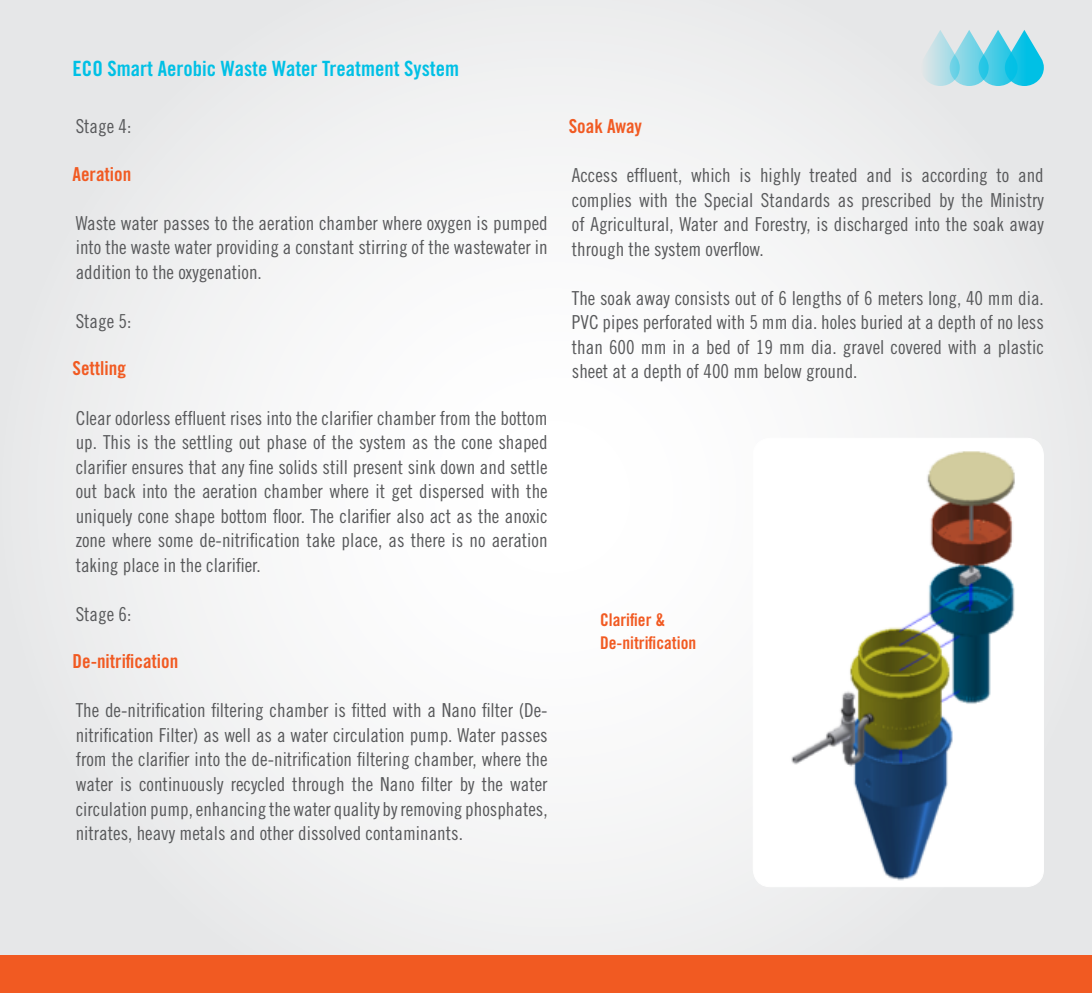
<style>
.page{position:relative;width:1092px;height:993px;background:#fff}
.page>*{position:absolute;margin:0;border:0;box-sizing:border-box;transform-origin:0 0}
.t1{font:21px "Trade Gothic LT Std Bd Cn 20";color:#00c0e5}
.t2{font:19.25px/24.5px "Trade Gothic LT Std Cn 18";color:#58595b;text-align:justify}
.t3{font:19.25px "Trade Gothic LT Std Bd Cn 20";color:#f15a22}
.t4{font:17.5px/22.8px "Trade Gothic LT Std Bd Cn 20";color:#f15a22}
</style>
<div class="page">
<div style="left:0;top:0;width:1091px;height:992px;background:#f1f2f2"></div>
<svg style="left:920px;top:30px;width:123px;height:56px"></svg>
<div style="left:0;top:955px;width:1091px;height:37px;background:#f15a22"></div>
<img style="left:754px;top:438px;width:289px;height:448px">
<div style="left:752px;top:438px;width:291px;height:448px;border:1px solid #fff;border-radius:17px"></div>
<p class="t1" style="left:72px;top:56px;width:388px">ECO Smart Aerobic Waste Water Treatment System</p>
<p class="t2" style="left:76px;top:114px;width:57px">Stage 4:</p>
<p class="t3" style="left:72px;top:162px;width:60px">Aeration</p>
<p class="t2" style="left:76px;top:210px;width:473px">Waste water passes to the aeration chamber where oxygen is pumped into the waste water providing a constant stirring of the wastewater in addition to the oxygenation.</p>
<p class="t2" style="left:76px;top:308px;width:57px">Stage 5:</p>
<p class="t3" style="left:72px;top:357px;width:55px">Settling</p>
<p class="t2" style="left:76px;top:405px;width:473px">Clear odorless effluent rises into the clarifier chamber from the bottom up. This is the settling out phase of the system as the cone shaped clarifier ensures that any fine solids still present sink down and settle out back into the aeration chamber where it get dispersed with the uniquely cone shape bottom floor. The clarifier also act as the anoxic zone where some de-nitrification take place, as there is no aeration taking place in the clarifier.</p>
<p class="t2" style="left:76px;top:601px;width:57px">Stage 6:</p>
<p class="t3" style="left:72px;top:649px;width:107px">De-nitrification</p>
<p class="t2" style="left:76px;top:697px;width:473px">The de-nitrification filtering chamber is fitted with a Nano filter (De&shy;nitrification Filter) as well as a water circulation pump. Water passes from the clarifier into the de-nitrification filtering chamber, where the water is continuously recycled through the Nano filter by the water circulation pump, enhancing the water quality by removing phosphates, nitrates, heavy metals and other dissolved contaminants.</p>
<p class="t3" style="left:568px;top:114px;width:75px">Soak Away</p>
<p class="t2" style="left:572px;top:163px;width:473px">Access effluent, which is highly treated and is according to and complies with the Special Standards as prescribed by the Ministry of Agricultural, Water and Forestry, is discharged into the soak away through the system overflow.</p>
<p class="t2" style="left:572px;top:285px;width:473px">The soak away consists out of 6 lengths of 6 meters long, 40 mm dia.<br>PVC pipes perforated with 5 mm dia. holes buried at a depth of no less than 600 mm in a bed of 19 mm dia. gravel covered with a plastic sheet at a depth of 400 mm below ground.</p>
<p class="t4" style="left:600px;top:608px;width:98px">Clarifier &amp;<br>De-nitrification</p>
</div>
